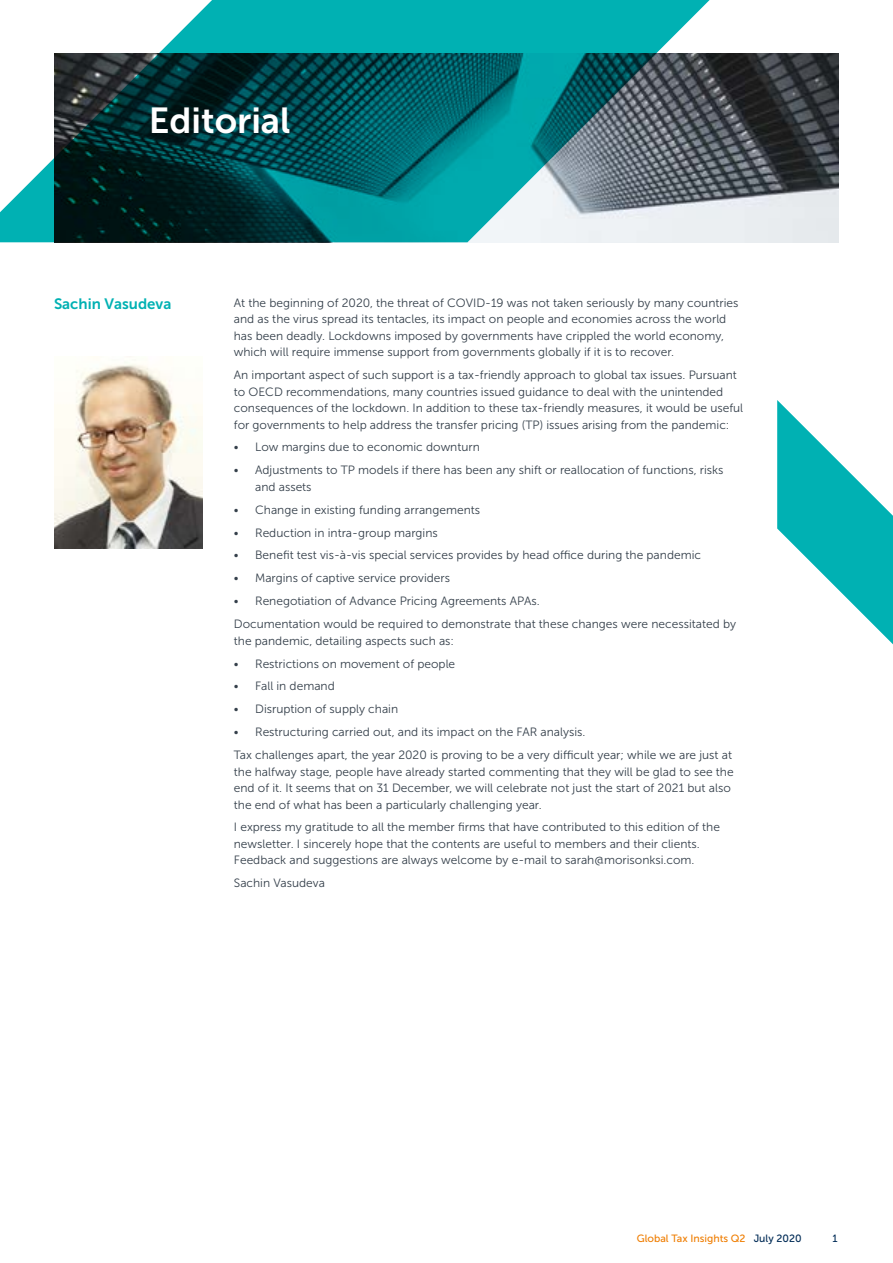
<style>
.page{position:relative;width:893px;height:1263px;background:#fff}
.page>*{position:absolute;margin:0;border:0;box-sizing:border-box;transform-origin:0 0}
.t1{font:36px "Museo Sans 700";color:#fff}
.t2{font:15px "Museo Sans 700";color:#00b1b3}
.t3{font:12px/16.5px "Museo Sans 300";color:#343f4a}
.t4{font:10.5px "Museo Sans 500";color:#ef7d00}
.t5{font:10.5px "Museo Sans 500";color:#002b56}
.s1{color:#002b56}
</style>
<div class="page">
<svg style="left:777px;top:400px;width:116px;height:245px"></svg>
<svg style="left:0;top:0;width:839px;height:242px;background:#418286"></svg>
<img style="left:54px;top:359px;width:149px;height:189px">
<h1 class="t1" style="left:149px;top:101px;width:143px">Editorial</h1>
<p class="t2" style="left:54px;top:295px;width:119px">Sachin Vasudeva</p>
<p class="t3" style="left:234px;top:294px;width:506px">At the beginning of 2020, the threat of COVID-19 was not taken seriously by many countries and as the virus spread its tentacles, its impact on people and economies across the world has been deadly. Lockdowns imposed by governments have crippled the world economy, which will require immense support from governments globally if it is to recover.</p>
<p class="t3" style="left:234px;top:367px;width:511px">An important aspect of such support is a tax-friendly approach to global tax issues. Pursuant to OECD recommendations, many countries issued guidance to deal with the unintended consequences of the lockdown. In addition to these tax-friendly measures, it would be useful for governments to help address the transfer pricing (TP) issues arising from the pandemic:</p>
<p class="t3" style="left:234px;top:439px;width:247px">• Low margins due to economic downturn</p>
<p class="t3" style="left:255px;top:462px;width:470px;text-indent:-21px">• Adjustments to TP models if there has been any shift or reallocation of functions, risks and assets</p>
<p class="t3" style="left:234px;top:501px;width:248px">• Change in existing funding arrangements</p>
<p class="t3" style="left:234px;top:524px;width:205px">• Reduction in intra-group margins</p>
<p class="t3" style="left:234px;top:547px;width:469px">• Benefit test vis-à-vis special services provides by head office during the pandemic</p>
<p class="t3" style="left:234px;top:570px;width:218px">• Margins of captive service providers</p>
<p class="t3" style="left:234px;top:590px;width:504px;line-height:22.8px">• Renegotiation of Advance Pricing Agreements APAs.<br>Documentation would be required to demonstrate that these changes were necessitated by</p>
<p class="t3" style="left:234px;top:632px;width:222px">the pandemic, detailing aspects such as:</p>
<p class="t3" style="left:234px;top:655px;width:223px">• Restrictions on movement of people</p>
<p class="t3" style="left:234px;top:678px;width:102px">• Fall in demand</p>
<p class="t3" style="left:234px;top:701px;width:166px">• Disruption of supply chain</p>
<p class="t3" style="left:234px;top:721px;width:500px;line-height:22.8px">• Restructuring carried out, and its impact on the FAR analysis.<br>Tax challenges apart, the year 2020 is proving to be a very difficult year; while we are just at</p>
<p class="t3" style="left:234px;top:763px;width:501px">the halfway stage, people have already started commenting that they will be glad to see the end of it. It seems that on 31 December, we will celebrate not just the start of 2021 but also the end of what has been a particularly challenging year.</p>
<p class="t3" style="left:234px;top:819px;width:488px">I express my gratitude to all the member firms that have contributed to this edition of the newsletter. I sincerely hope that the contents are useful to members and their clients.<br>Feedback and suggestions are always welcome by e-mail to sarah@morisonksi.com.</p>
<p class="t3" style="left:234px;top:875px;width:93px">Sachin Vasudeva</p>
<p class="t4" style="left:637px;top:1232px;width:166px">Global Tax Insights Q2 <span class="s1">July 2020</span></p>
<p class="t5" style="left:833px;top:1232px;width:7px">1</p>
</div>
